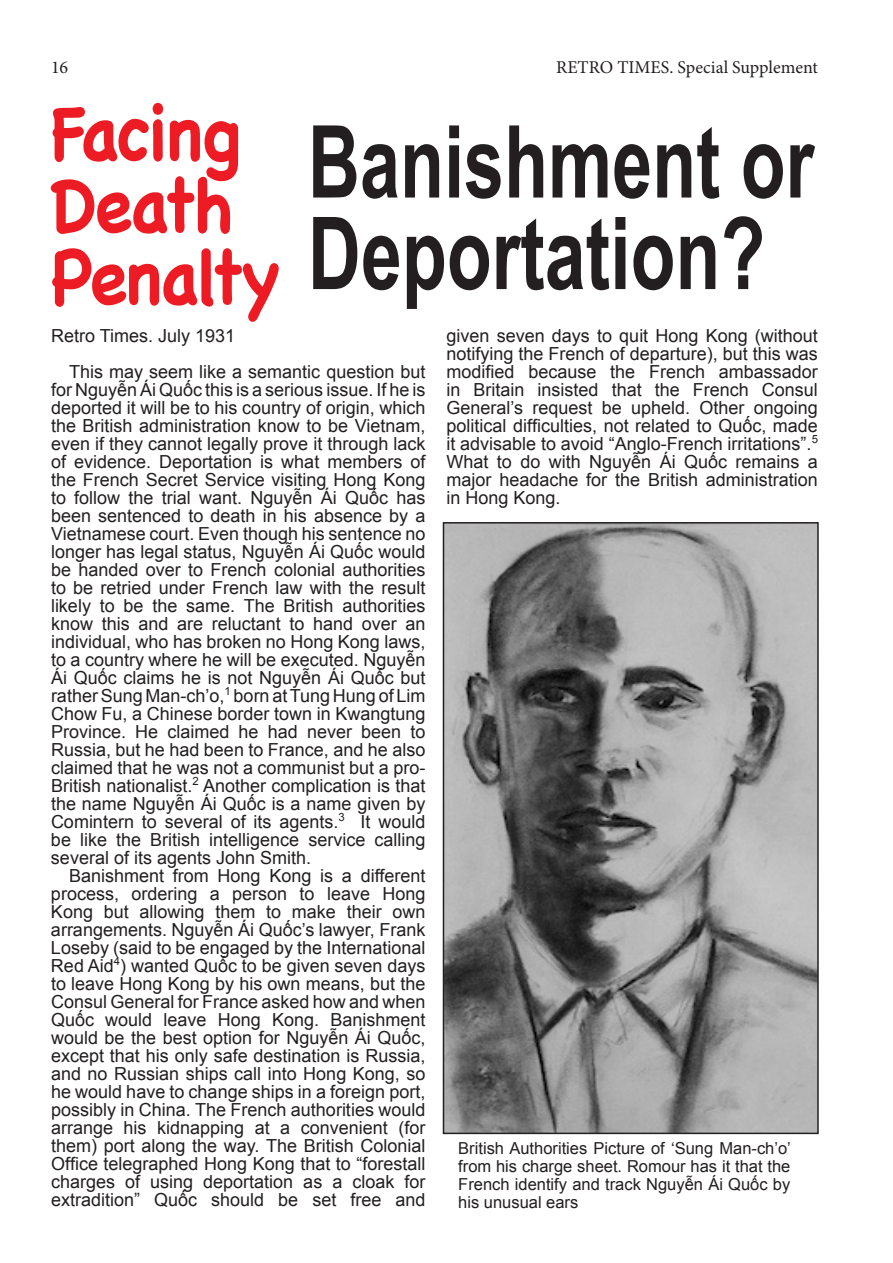
<style>
.page{position:relative;width:893px;height:1263px;background:#fff}
.page>*{position:absolute;margin:0;border:0;box-sizing:border-box;transform-origin:0 0}
.t1{font:700 100.65px/91.5px "Arial";color:#231f20;scale:.72 1}
.t2{font:700 75.6px/72px "Chalkboard SE";letter-spacing:-.025em;color:#ed1c24;scale:.91 1}
.t3{font:18px/18px "Arial";color:#231f20;text-align:justify}
.t4{font:18px "Minion Pro";color:#231f20}
.t5{font:16.5px/18px "Arial";color:#231f20;text-align:justify}
</style>
<div class="page">
<img style="left:446px;top:525px;width:370px;height:606px">
<div style="left:443px;top:522px;width:376px;height:612px;border:2px solid #231f20"></div>
<p class="t4" style="left:51px;top:55px;width:19px">16</p>
<p class="t4" style="left:556px;top:55px;width:263px">RETRO TIMES. Special Supplement</p>
<h2 class="t2" style="left:51px;top:97px;width:253px">Facing<br>Death<br>Penalty</h2>
<p class="t3" style="left:69px;top:317px;width:358px;line-height:36px;text-indent:-18px">Retro Times. July 1931<br>This may seem like a semantic question but</p>
<p class="t3" style="left:51px;top:380px;width:376px">for Nguyễn Ái Quốc this is a serious issue. If he is deported it will be to his country of origin, which the British administration know to be Vietnam, even if they cannot legally prove it through lack of evidence. Deportation is what members of the French Secret Service visiting Hong Kong to follow the trial want. Nguyễn Ái Quốc has been sentenced to death in his absence by a Vietnamese court. Even though his sentence no longer has legal status, Nguyễn Ái Quốc would be handed over to French colonial authorities to be retried under French law with the result likely to be the same. The British authorities know this and are reluctant to hand over an individual, who has broken no Hong Kong laws, to a country where he will be executed. Nguyễn Ái Quốc claims he is not Nguyễn Ái Quốc but rather Sung Man-ch’o,<sup>1</sup> born at Tung Hung of Lim Chow Fu, a Chinese border town in Kwangtung Province. He claimed he had never been to Russia, but he had been to France, and he also claimed that he was not a communist but a pro-British nationalist.<sup>2</sup> Another complication is that the name Nguyễn Ái Quốc is a name given by Comintern to several of its agents.<sup>3</sup> It would be like the British intelligence service calling several of its agents John Smith.</p>
<p class="t3" style="left:51px;top:866px;width:376px;text-indent:18px">Banishment from Hong Kong is a different process, ordering a person to leave Hong Kong but allowing them to make their own arrangements. Nguyễn Ái Quốc’s lawyer, Frank Loseby (said to be engaged by the International Red Aid<sup>4</sup>) wanted Quốc to be given seven days to leave Hong Kong by his own means, but the Consul General for France asked how and when Quốc would leave Hong Kong. Banishment would be the best option for Nguyễn Ái Quốc, except that his only safe destination is Russia, and no Russian ships call into Hong Kong, so he would have to change ships in a foreign port, possibly in China. The French authorities would arrange his kidnapping at a convenient (for them) port along the way. The British Colonial Office telegraphed Hong Kong that to “forestall charges of using deportation as a cloak for extradition” Quốc should be set free and</p>
<h1 class="t1" style="left:308px;top:120px;width:705px">Banishment or<br>Deportation?</h1>
<p class="t3" style="left:446px;top:326px;width:373px">given seven days to quit Hong Kong (without notifying the French of departure), but this was modified because the French ambassador in Britain insisted that the French Consul General’s request be upheld. Other ongoing political difficulties, not related to Quốc, made it advisable to avoid “Anglo-French irritations”.<sup>5<br></sup>What to do with Nguyễn Ái Quốc remains a major headache for the British administration in Hong Kong.</p>
<p class="t5" style="left:458px;top:1139px;width:334px">British Authorities Picture of ‘Sung Man-ch’o’ from his charge sheet. Romour has it that the French identify and track Nguyễn Ái Quốc by his unusual ears</p>
</div>
